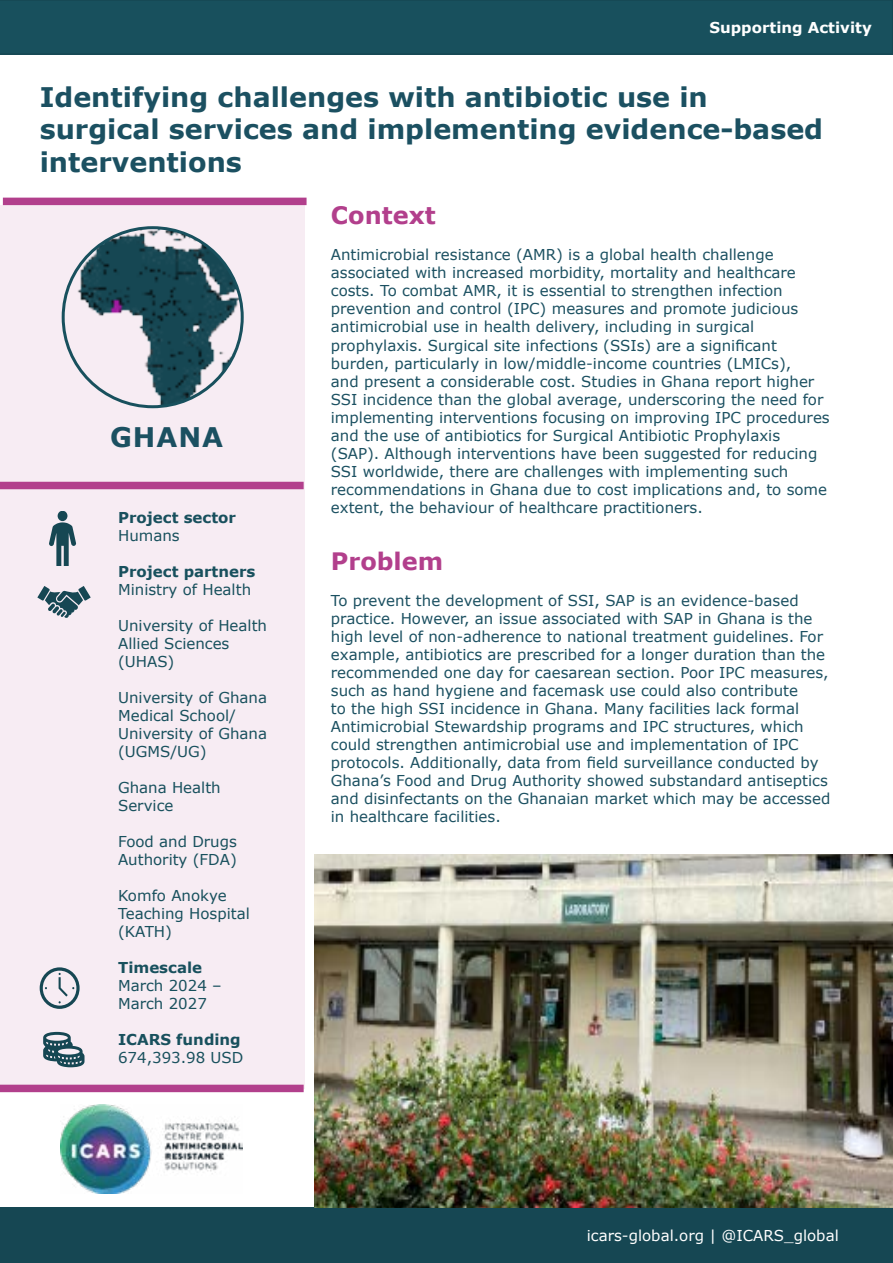
<style>
.page{position:relative;width:893px;height:1263px;background:#fff}
.page>*{position:absolute;margin:0;border:0;box-sizing:border-box;transform-origin:0 0}
.t1{font:700 27px/32.4px "Verdana";color:#1b5061}
.t2{font:700 24px "Verdana";color:#b23f8c}
.t3{font:15px/18px "Verdana";color:#1b5061}
.t4{font:15px/18px "Verdana";color:#18505d}
.t5{font:700 15px "Verdana";color:#18505d}
.t6{font:15px "Verdana";color:#fff}
.t7{font:700 15px "Verdana";color:#fff}
</style>
<div class="page">
<div style="left:0;top:205px;width:304px;height:884px;background:#f7ecf3"></div>
<img style="left:61px;top:1104px;width:181px;height:89px">
<div style="left:3px;top:198px;width:304px;height:7px;background:#b23f8c"></div>
<div style="left:0;top:482px;width:304px;height:7px;background:#b23f8c"></div>
<img style="left:63px;top:228px;width:179px;height:179px;border-radius:90px">
<div style="left:0;top:1085px;width:304px;height:7px;background:#b23f8c"></div>
<svg style="left:37px;top:586px;width:54px;height:32px"></svg>
<svg style="left:40px;top:967px;width:40px;height:42px"></svg>
<svg style="left:43px;top:1032px;width:42px;height:35px"></svg>
<div style="left:0;top:1208px;width:893px;height:55px;background:#164753"></div>
<div style="left:0;top:0;width:893px;height:55px;background:#18505d"></div>
<div style="left:58px;top:511px;width:9px;height:10px;background:#164753;border-radius:50%"></div>
<svg style="left:49px;top:522px;width:27px;height:43px"></svg>
<img style="left:315px;top:855px;width:578px;height:353px">
<p class="t7" style="left:709px;top:17px;width:164px">Supporting Activity</p>
<h1 class="t1" style="left:40px;top:80px;width:785px">Identifying challenges with antibiotic use in surgical services and implementing evidence-based interventions</h1>
<h1 class="t1" style="left:110px;top:420px;width:115px">GHANA</h1>
<p class="t5" style="left:118px;top:507px;width:119px">Project sector</p>
<p class="t4" style="left:118px;top:526px;width:63px">Humans</p>
<p class="t5" style="left:118px;top:561px;width:139px">Project partners</p>
<p class="t4" style="left:118px;top:580px;width:135px">Ministry of Health</p>
<p class="t4" style="left:118px;top:616px;width:150px">University of Health<br>Allied Sciences (UHAS)</p>
<p class="t4" style="left:118px;top:688px;width:150px">University of Ghana<br>Medical School/<br>University of Ghana (UGMS/UG)</p>
<p class="t4" style="left:118px;top:778px;width:104px">Ghana Health<br>Service</p>
<p class="t4" style="left:118px;top:832px;width:120px">Food and Drugs<br>Authority (FDA)</p>
<p class="t4" style="left:118px;top:886px;width:133px">Komfo Anokye<br>Teaching Hospital (KATH)</p>
<p class="t5" style="left:118px;top:957px;width:86px">Timescale</p>
<p class="t4" style="left:118px;top:976px;width:105px">March 2024 –<br>March 2027</p>
<p class="t5" style="left:118px;top:1029px;width:124px">ICARS funding</p>
<p class="t4" style="left:118px;top:1048px;width:127px">674,393.98 USD</p>
<h2 class="t2" style="left:331px;top:199px;width:106px">Context</h2>
<p class="t3" style="left:331px;top:246px;width:500px">Antimicrobial resistance (AMR) is a global health challenge associated with increased morbidity, mortality and healthcare costs. To combat AMR, it is essential to strengthen infection prevention and control (IPC) measures and promote judicious antimicrobial use in health delivery, including in surgical prophylaxis. Surgical site infections (SSIs) are a significant burden, particularly in low/middle-income countries (LMICs),<br>and present a considerable cost. Studies in Ghana report higher SSI incidence than the global average, underscoring the need for implementing interventions focusing on improving IPC procedures and the use of antibiotics for Surgical Antibiotic Prophylaxis (SAP). Although interventions have been suggested for reducing SSI worldwide, there are challenges with implementing such recommendations in Ghana due to cost implications and, to some extent, the behaviour of healthcare practitioners.</p>
<h2 class="t2" style="left:331px;top:544px;width:114px">Problem</h2>
<p class="t3" style="left:331px;top:591px;width:501px">To prevent the development of SSI, SAP is an evidence-based practice. However, an issue associated with SAP in Ghana is the high level of non-adherence to national treatment guidelines. For example, antibiotics are prescribed for a longer duration than the recommended one day for caesarean section. Poor IPC measures, such as hand hygiene and facemask use could also contribute<br>to the high SSI incidence in Ghana. Many facilities lack formal Antimicrobial Stewardship programs and IPC structures, which could strengthen antimicrobial use and implementation of IPC protocols. Additionally, data from field surveillance conducted by Ghana’s Food and Drug Authority showed substandard antiseptics and disinfectants on the Ghanaian market which may be accessed in healthcare facilities.</p>
<p class="t6" style="left:587px;top:1225px;width:253px">icars-global.org | @ICARS_global</p>
</div>
